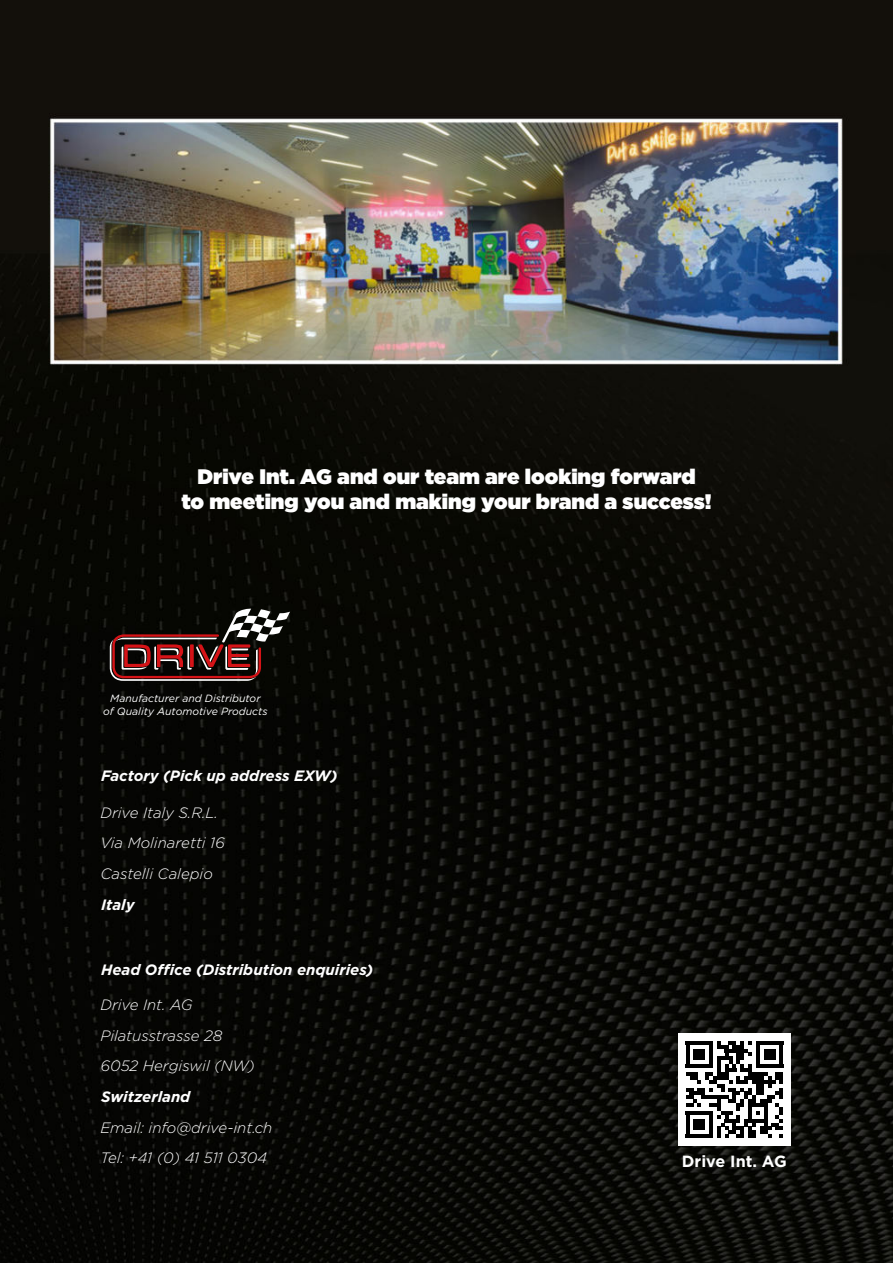
<style>
.page{position:relative;width:893px;height:1263px;background:#fff}
.page>*{position:absolute;margin:0;border:0;box-sizing:border-box;transform-origin:0 0}
.t1{font:900 21px/25.2px "Gotham";color:#fff;text-align:center}
.t2{font:700 16.2px "Gotham";color:#fff}
.t3{font:italic 300 15px/30.8px "Gotham";color:#fff}
.t4{font:italic 700 15px "Gotham";color:#fff}
.t5{font:italic 10.5px/12.6px "Gotham";color:#fff;text-align:center}
</style>
<div class="page">
<img style="left:0;top:0;width:893px;height:1263px">
<svg style="left:110px;top:609px;width:180px;height:72px;background:#462c2a"></svg>
<div style="left:678px;top:1033px;width:113px;height:113px;background:#fff"></div>
<svg style="left:686px;top:1041px;width:97px;height:97px"></svg>
<h1 class="t1" style="left:181px;top:465px;width:532px">Drive Int. AG and our team are looking forward<br>to meeting you and making your brand a success!</h1>
<p class="t5" style="left:103px;top:693px;width:166px">Manufacturer and Distributor<br>of Quality Automotive Products</p>
<p class="t4" style="left:101px;top:769px;width:238px">Factory (Pick up address EXW)</p>
<p class="t3" style="left:100px;top:798px;width:119px">Drive Italy S.R.L.</p>
<p class="t3" style="left:100px;top:828px;width:126px">Via Molinaretti 16<br>Castelli Calepio</p>
<p class="t4" style="left:101px;top:898px;width:35px">Italy</p>
<p class="t4" style="left:101px;top:963px;width:274px">Head Office (Distribution enquiries)</p>
<p class="t3" style="left:100px;top:990px;width:156px">Drive Int. AG<br>Pilatusstrasse 28<br>6052 Hergiswil (NW)</p>
<p class="t4" style="left:101px;top:1090px;width:91px">Switzerland</p>
<p class="t3" style="left:100px;top:1113px;width:173px">Email: info@drive-int.ch<br>Tel: +41 (0) 41 511 0304</p>
<p class="t2" style="left:682px;top:1154px;width:106px">Drive Int. AG</p>
</div>
